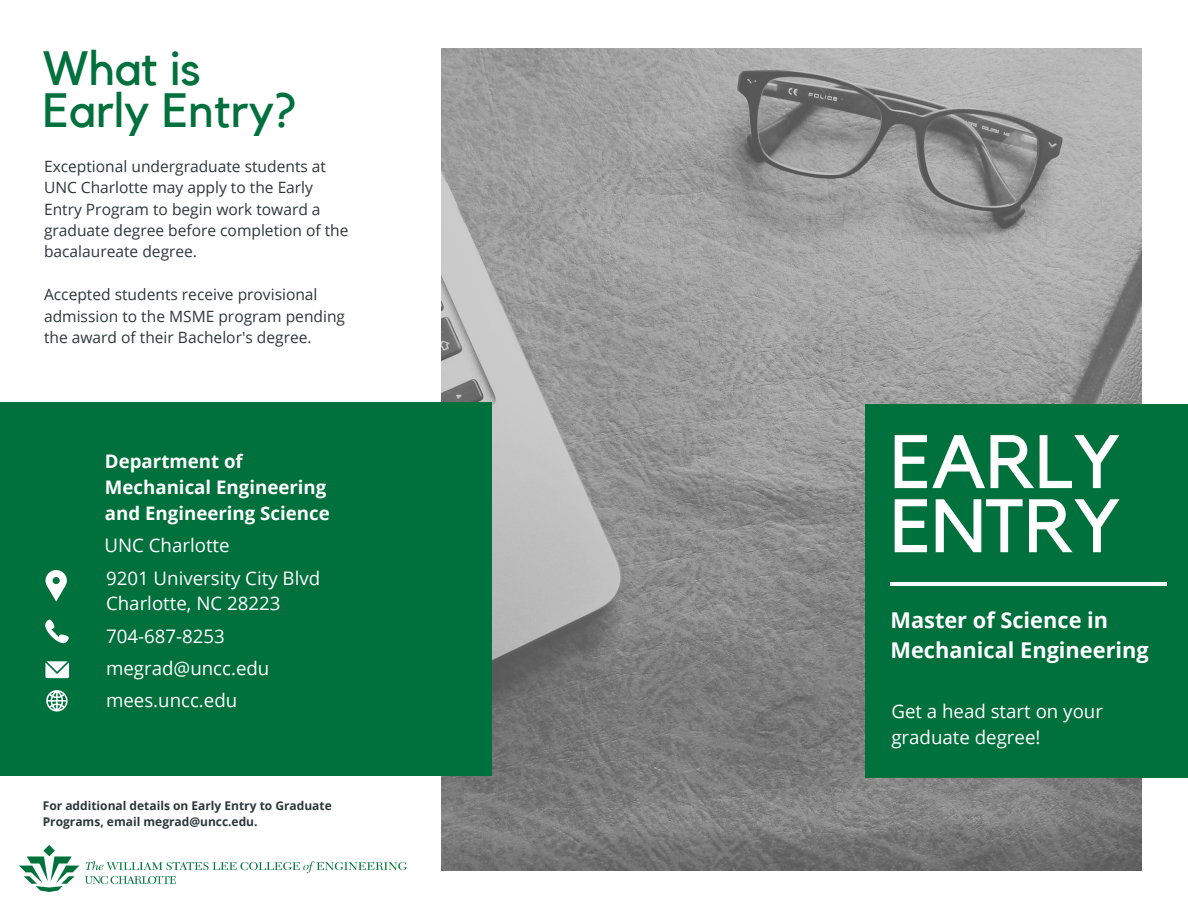
<style>
.page{position:relative;width:1188px;height:918px;background:#fff}
.page>*{position:absolute;margin:0;border:0;box-sizing:border-box;transform-origin:0 0}
.t1{font:74.7px/64.2px "Kollektif";color:#fff}
.t2{font:48px/41.7px "Kollektif";color:#00703c}
.t3{font:700 21.75px/30.3px "Open Sans";color:#fff}
.t4{font:18.75px/25.8px "Open Sans";color:#fff}
.t5{font:700 18.75px/25.8px "Open Sans";color:#fff}
.t6{font:15.6px/21.3px "Open Sans";color:#2d373a}
.t7{font:700 12px/15.8px "Open Sans";color:#2d373a}
</style>
<div class="page">
<img style="left:442px;top:48px;width:699px;height:823px">
<div style="left:0;top:402px;width:491px;height:374px;background:#00703c"></div>
<div style="left:865px;top:404px;width:323px;height:374px;background:#00703c"></div>
<hr style="left:890px;top:582px;width:277px;height:4px;background:#fff">
<svg style="left:45px;top:620px;width:24px;height:23px"></svg>
<svg style="left:45px;top:661px;width:24px;height:17px"></svg>
<svg style="left:45px;top:571px;width:22px;height:30px"></svg>
<svg style="left:46px;top:690px;width:22px;height:22px"></svg>
<img style="left:19px;top:846px;width:387px;height:46px">
<h2 class="t2" style="left:43px;top:49px;width:255px">What is<br>Early Entry?</h2>
<p class="t6" style="left:44px;top:155px;width:306px">Exceptional undergraduate students at UNC Charlotte may apply to the Early Entry Program to begin work toward a graduate degree before completion of the bacalaureate degree.</p>
<p class="t6" style="left:44px;top:283px;width:303px">Accepted students receive provisional admission to the MSME program pending the award of their Bachelor's degree.</p>
<p class="t5" style="left:105px;top:448px;width:226px">Department of<br>Mechanical Engineering and Engineering Science</p>
<p class="t4" style="left:105px;top:532px;width:127px">UNC Charlotte</p>
<p class="t4" style="left:106px;top:564px;width:216px">9201 University City Blvd<br>Charlotte, NC 28223</p>
<p class="t4" style="left:106px;top:622px;width:120px">704-687-8253</p>
<p class="t4" style="left:106px;top:651px;width:165px;line-height:32.2px">megrad@uncc.edu mees.uncc.edu</p>
<p class="t7" style="left:43px;top:797px;width:290px">For additional details on Early Entry to Graduate<br>Programs, email megrad@uncc.edu.</p>
<h1 class="t1" style="left:890px;top:433px;width:232px">EARLY<br>ENTRY</h1>
<h3 class="t3" style="left:890px;top:604px;width:260px">Master of Science in<br>Mechanical Engineering</h3>
<p class="t4" style="left:891px;top:698px;width:213px">Get a head start on your graduate degree!</p>
</div>
